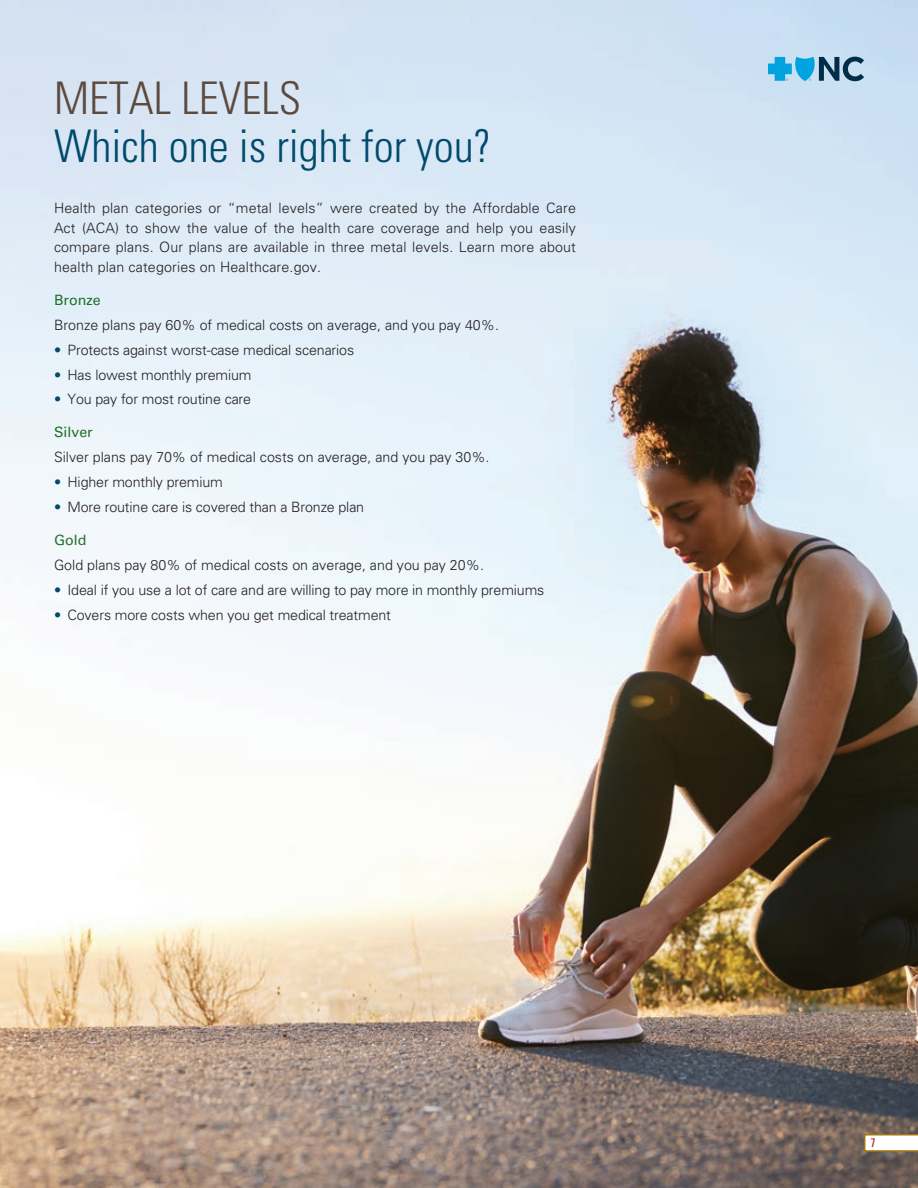
<style>
.page{position:relative;width:918px;height:1188px;background:#fff}
.page>*{position:absolute;margin:0;border:0;box-sizing:border-box;transform-origin:0 0}
.Headline_1__all_upper_case{font:300 condensed 45px/48px "Univers LT Std";color:#004b6c}
.t1{font:300 14.25px/19.5px "Univers LT Std";letter-spacing:-.01em;color:#231f20;text-align:justify}
.t2{font:14.25px "Univers LT Std";color:#23712a}
.Page{font:ultra-condensed 12px "Univers LT Std";color:#b9202e}
.s1{color:#5b4a3e}
.s2{color:#004b6c}
</style>
<div class="page">
<img style="left:0;top:0;width:918px;height:1188px">
<svg style="left:864px;top:1134px;width:54px;height:18px"></svg>
<svg style="left:768px;top:57px;width:96px;height:24px"></svg>
<h1 class="Headline_1__all_upper_case" style="left:54px;top:74px;width:439px"><span class="s1">METAL LEVELS<br></span>Which one is right for you?</h1>
<p class="t1" style="left:54px;top:199px;width:524px">Health plan categories or “metal levels” were created by the Affordable Care Act (ACA) to show the value of the health care coverage and help you easily compare plans. Our plans are available in three metal levels. Learn more about health plan categories on Healthcare.gov.</p>
<p class="t2" style="left:54px;top:291px;width:48px">Bronze</p>
<p class="t1" style="left:54px;top:315px;width:447px">Bronze plans pay 60% of medical costs on average, and you pay 40%.</p>
<p class="t1" style="left:54px;top:340px;width:302px"><span class="s2">•</span> Protects against worst-case medical scenarios</p>
<p class="t1" style="left:54px;top:365px;width:199px"><span class="s2">•</span> Has lowest monthly premium</p>
<p class="t1" style="left:54px;top:390px;width:199px"><span class="s2">•</span> You pay for most routine care</p>
<p class="t2" style="left:54px;top:424px;width:40px">Silver</p>
<p class="t1" style="left:54px;top:448px;width:437px">Silver plans pay 70% of medical costs on average, and you pay 30%.</p>
<p class="t1" style="left:54px;top:472px;width:170px"><span class="s2">•</span> Higher monthly premium</p>
<p class="t1" style="left:54px;top:497px;width:312px"><span class="s2">•</span> More routine care is covered than a Bronze plan</p>
<p class="t2" style="left:54px;top:532px;width:34px">Gold</p>
<p class="t1" style="left:54px;top:555px;width:432px">Gold plans pay 80% of medical costs on average, and you pay 20%.</p>
<p class="t1" style="left:54px;top:580px;width:492px"><span class="s2">•</span> Ideal if you use a lot of care and are willing to pay more in monthly premiums</p>
<p class="t1" style="left:54px;top:605px;width:339px"><span class="s2">•</span> Covers more costs when you get medical treatment</p>
<p class="Page" style="left:871px;top:1136px;width:6px">7</p>
</div>
